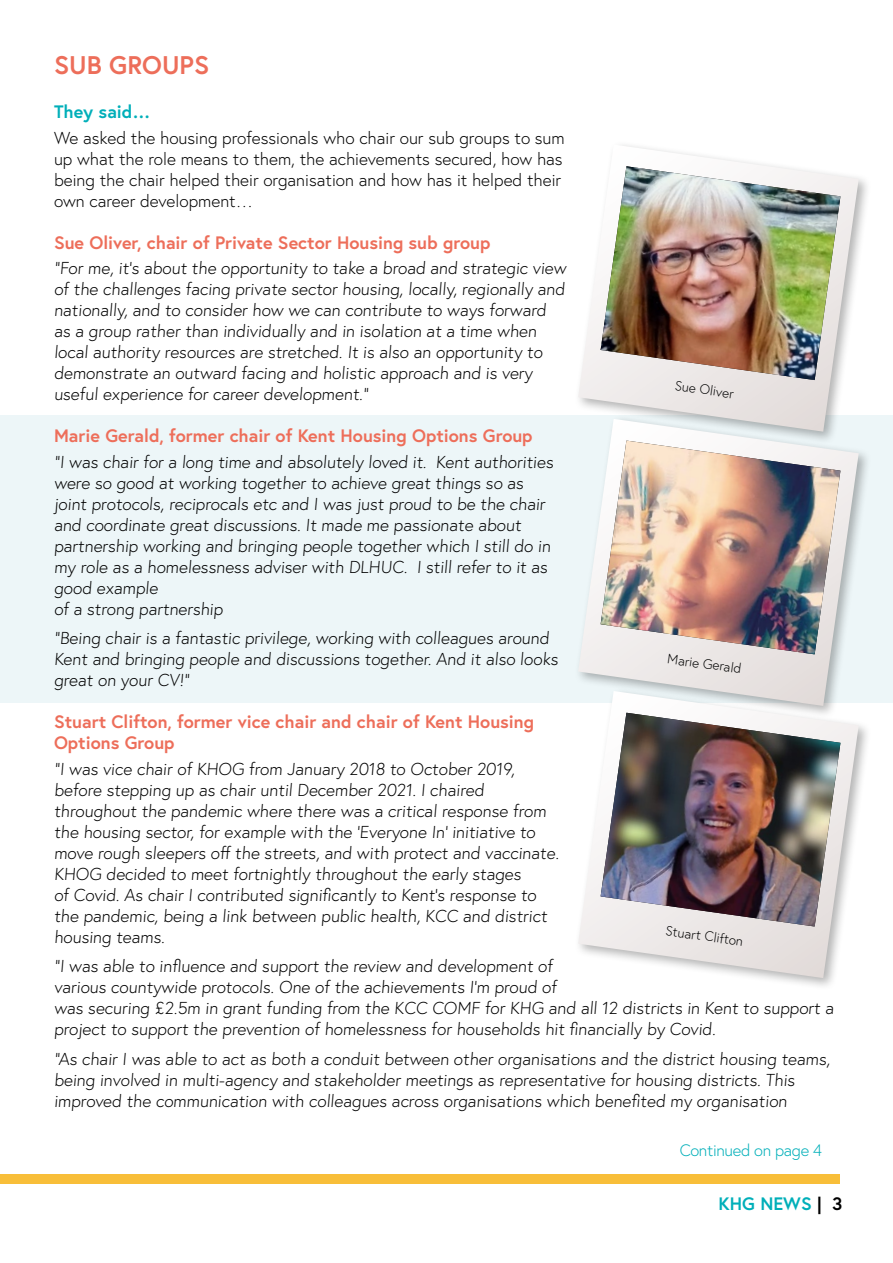
<style>
.page{position:relative;width:893px;height:1263px;background:#fff}
.page>*{position:absolute;margin:0;border:0;box-sizing:border-box;transform-origin:0 0}
.heading{font:700 25.5px "Europa";color:#ed6e5a}
.sub{font:700 18px/21px "Europa";color:#ed6e5a}
.sub-2{font:700 18px "Europa";color:#00afb9}
.body{font:300 17.25px/21px "Europa";color:#000}
.body-2{font:300 16.5px "Europa";letter-spacing:-.02em;color:#00afb9}
.t1{font:300 13.5px "Europa";color:#000}
.s1{color:#000}
</style>
<div class="page">
<div style="left:0;top:416px;width:893px;height:287px;background:#edf6f8"></div>
<div style="left:0;top:1174px;width:839px;height:9px;background:#f8be39"></div>
<svg style="left:578px;top:145px;width:281px;height:270px"></svg>
<img style="left:601px;top:166px;width:239px;height:214px">
<div style="left:574px;top:415px;width:298px;height:303px;background:#000;opacity:.3"></div>
<svg style="left:578px;top:419px;width:281px;height:268px"></svg>
<img style="left:601px;top:441px;width:239px;height:213px">
<div style="left:574px;top:687px;width:298px;height:303px;background:#000;opacity:.3"></div>
<svg style="left:578px;top:691px;width:281px;height:287px"></svg>
<img style="left:601px;top:713px;width:239px;height:213px">
<p class="heading" style="left:54px;top:48px;width:157px">SUB GROUPS</p>
<p class="sub-2" style="left:54px;top:100px;width:98px">They said…</p>
<p class="body" style="left:54px;top:127px;width:512px">We asked the housing professionals who chair our sub groups to sum up what the role means to them, the achievements secured, how has being the chair helped their organisation and how has it helped their own career development…</p>
<p class="sub" style="left:54px;top:231px;width:438px">Sue Oliver, chair of Private Sector Housing sub group</p>
<p class="body" style="left:54px;top:257px;width:515px">“For me, it’s about the opportunity to take a broad and strategic view of the challenges facing private sector housing, locally, regionally and nationally, and to consider how we can contribute to ways forward as a group rather than individually and in isolation at a time when local authority resources are stretched. It is also an opportunity to demonstrate an outward facing and holistic approach and is very useful experience for career development.”</p>
<p class="sub" style="left:54px;top:425px;width:480px">Marie Gerald, former chair of Kent Housing Options Group</p>
<p class="body" style="left:54px;top:451px;width:503px">“I was chair for a long time and absolutely loved it. Kent authorities were so good at working together to achieve great things so as joint protocols, reciprocals etc and I was just proud to be the chair and coordinate great discussions. It made me passionate about partnership working and bringing people together which I still do in my role as a homelessness adviser with DLHUC. I still refer to it as good example<br>of a strong partnership</p>
<p class="body" style="left:54px;top:627px;width:507px">“Being chair is a fantastic privilege, working with colleagues around<br>Kent and bringing people and discussions together. And it also looks great on your CV!”</p>
<p class="sub" style="left:54px;top:711px;width:482px">Stuart Clifton, former vice chair and chair of Kent Housing<br>Options Group</p>
<p class="body" style="left:54px;top:758px;width:508px">“I was vice chair of KHOG from January 2018 to October 2019, before stepping up as chair until December 2021. I chaired throughout the pandemic where there was a critical response from the housing sector, for example with the ‘Everyone In’ initiative to move rough sleepers off the streets, and with protect and vaccinate.<br>KHOG decided to meet fortnightly throughout the early stages<br>of Covid. As chair I contributed significantly to Kent’s response to the pandemic, being a link between public health, KCC and district housing teams.</p>
<p class="body" style="left:54px;top:955px;width:783px">“I was able to influence and support the review and development of<br>various countywide protocols. One of the achievements I’m proud of<br>was securing £2.5m in grant funding from the KCC COMF for KHG and all 12 districts in Kent to support a project to support the prevention of homelessness for households hit financially by Covid.</p>
<p class="body" style="left:54px;top:1048px;width:780px">“As chair I was able to act as both a conduit between other organisations and the district housing teams, being involved in multi-agency and stakeholder meetings as representative for housing districts. This improved the communication with colleagues across organisations which benefited my organisation</p>
<p class="t1" style="left:676px;top:377px;width:61px;rotate:8deg">Sue Oliver</p>
<p class="t1" style="left:669px;top:650px;width:76px;rotate:8deg">Marie Gerald</p>
<p class="t1" style="left:667px;top:922px;width:80px;rotate:8deg">Stuart Clifton</p>
<p class="body-2" style="left:680px;top:1139px;width:144px">Continued on page 4</p>
<p class="sub-2" style="left:719px;top:1191px;width:125px">KHG NEWS <span class="s1">| 3</span></p>
</div>
